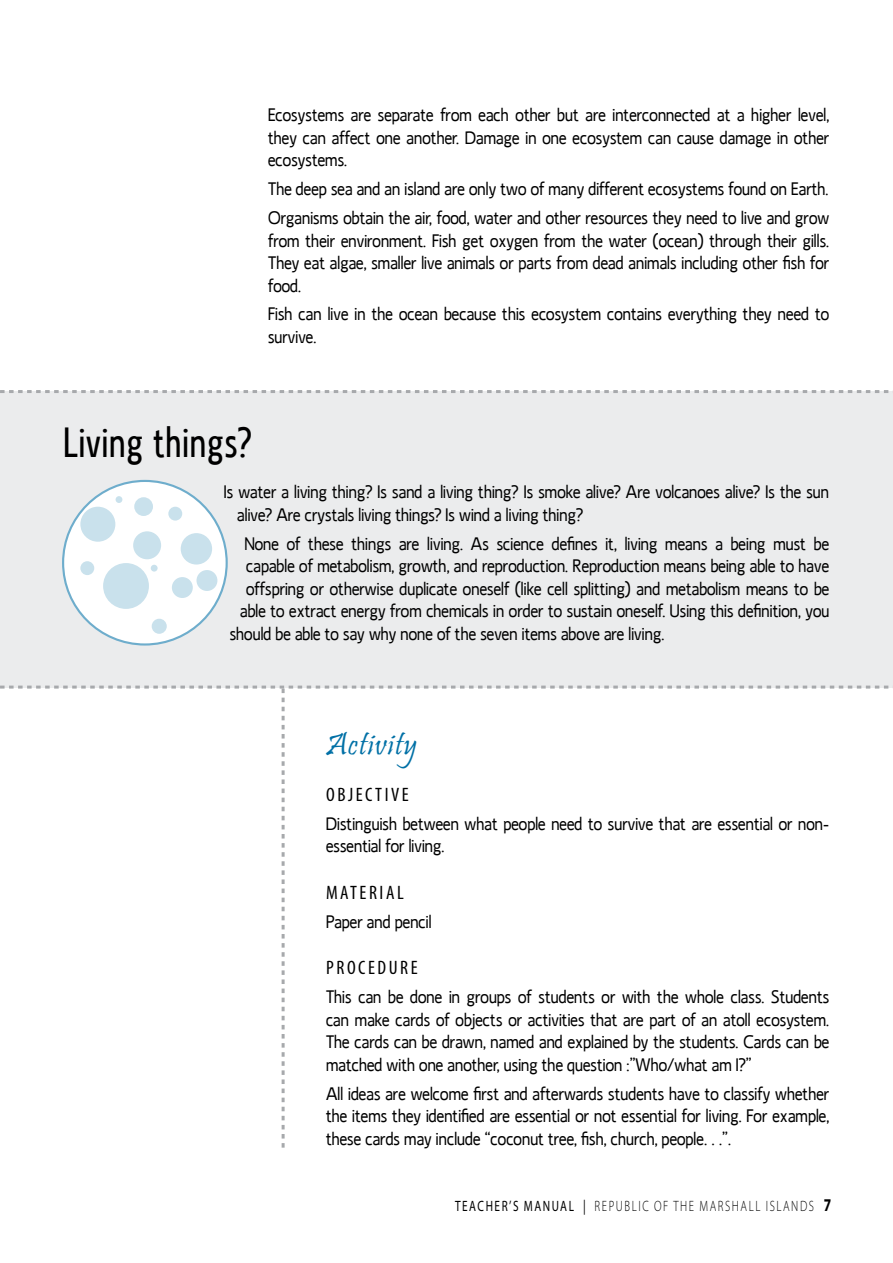
<style>
.page{position:relative;width:893px;height:1263px;background:#fff}
.page>*{position:absolute;margin:0;border:0;box-sizing:border-box;transform-origin:0 0}
.t1{font:42px "Ligurino Condensed";letter-spacing:.035em;color:#000}
.t2{font:33px "Pristina";letter-spacing:.035em;color:#0070a6}
.t3{font:condensed 19.5px "Myriad Pro";letter-spacing:.13em;color:#000}
.t4{font:18px/22.5px "Ligurino";letter-spacing:.005em;color:#000;text-align:justify}
.t5{font:300 15px "Myriad Pro";letter-spacing:.14em;color:#000;scale:.75 1}
.s1{font-weight:400}
.s2{font-weight:700;font-size:18px}
</style>
<div class="page">
<div style="left:0;top:392px;width:893px;height:296px;background:#ebeced"></div>
<div style="left:94px;top:612px;width:21px;height:21px;background:#6eadcc;border-radius:50%"></div>
<div style="left:63px;top:481px;width:164px;height:163px;background:#fff;border-radius:50%"></div>
<div style="left:80px;top:507px;width:35px;height:35px;background:#c9e1ec;border-radius:50%"></div>
<div style="left:133px;top:531px;width:28px;height:28px;background:#c9e1ec;border-radius:50%"></div>
<div style="left:134px;top:497px;width:19px;height:19px;background:#c9e1ec;border-radius:50%"></div>
<div style="left:103px;top:563px;width:46px;height:46px;background:#c9e1ec;border-radius:50%"></div>
<div style="left:172px;top:577px;width:21px;height:21px;background:#c9e1ec;border-radius:50%"></div>
<div style="left:181px;top:533px;width:31px;height:31px;background:#c9e1ec;border-radius:50%"></div>
<div style="left:168px;top:507px;width:14px;height:14px;background:#c9e1ec;border-radius:50%"></div>
<div style="left:152px;top:619px;width:15px;height:15px;background:#c9e1ec;border-radius:50%"></div>
<div style="left:80px;top:561px;width:14px;height:14px;background:#c9e1ec;border-radius:50%"></div>
<div style="left:116px;top:496px;width:6px;height:7px;background:#c9e1ec;border-radius:50%"></div>
<div style="left:196px;top:570px;width:21px;height:21px;background:#c9e1ec;border-radius:50%"></div>
<div style="left:151px;top:565px;width:7px;height:7px;background:#c9e1ec;border-radius:50%"></div>
<svg style="left:0;top:686px;width:889px;height:462px"></svg>
<svg style="left:0;top:390px;width:893px;height:3px"></svg>
<p class="t4" style="left:268px;top:103px;width:563px">Ecosystems are separate from each other but are interconnected at a higher level, they can affect one another. Damage in one ecosystem can cause damage in other ecosystems.</p>
<p class="t4" style="left:268px;top:174px;width:563px;line-height:28.8px">The deep sea and an island are only two of many different ecosystems found on Earth.<br>Organisms obtain the air, food, water and other resources they need to live and grow</p>
<p class="t4" style="left:268px;top:229px;width:563px">from their environment. Fish get oxygen from the water (ocean) through their gills.<br>They eat algae, smaller live animals or parts from dead animals including other fish for food.</p>
<p class="t4" style="left:268px;top:303px;width:563px">Fish can live in the ocean because this ecosystem contains everything they need to survive.</p>
<h1 class="t1" style="left:64px;top:418px;width:189px">Living things?</h1>
<p class="t4" style="left:237px;top:481px;width:593px;text-indent:-14px">Is water a living thing? Is sand a living thing? Is smoke alive? Are volcanoes alive? Is the sun alive? Are crystals living things? Is wind a living thing?</p>
<p class="t4" style="left:245px;top:532px;width:586px">None of these things are living. As science defines it, living means a being must be</p>
<p class="t4" style="left:246px;top:554px;width:584px">capable of metabolism, growth, and reproduction. Reproduction means being able to have</p>
<p class="t4" style="left:246px;top:577px;width:584px">offspring or otherwise duplicate oneself (like cell splitting) and metabolism means to be</p>
<p class="t4" style="left:240px;top:599px;width:591px">able to extract energy from chemicals in order to sustain oneself. Using this definition, you</p>
<p class="t4" style="left:230px;top:622px;width:436px">should be able to say why none of the seven items above are living.</p>
<h2 class="t2" style="left:326px;top:726px;width:93px">Activity</h2>
<p class="t3" style="left:326px;top:783px;width:84px">OBJECTIVE</p>
<p class="t4" style="left:326px;top:812px;width:503px">Distinguish between what people need to survive that are essential or non&shy;essential for living.</p>
<p class="t3" style="left:326px;top:881px;width:79px">MATERIAL</p>
<p class="t4" style="left:326px;top:910px;width:107px">Paper and pencil</p>
<p class="t3" style="left:326px;top:956px;width:93px">PROCEDURE</p>
<p class="t4" style="left:326px;top:985px;width:505px">This can be done in groups of students or with the whole class. Students can make cards of objects or activities that are part of an atoll ecosystem.<br>The cards can be drawn, named and explained by the students. Cards can be matched with one another, using the question :”Who/what am I?”</p>
<p class="t4" style="left:326px;top:1082px;width:505px">All ideas are welcome first and afterwards students have to classify whether the items they identified are essential or not essential for living. For example, these cards may include “coconut tree, fish, church, people…”.</p>
<p class="t5" style="left:455px;top:1197px;width:503px"><span class="s1">TEACHER’S MANUAL |</span> REPUBLIC OF THE MARSHALL I SLANDS <span class="s2">7</span></p>
</div>
